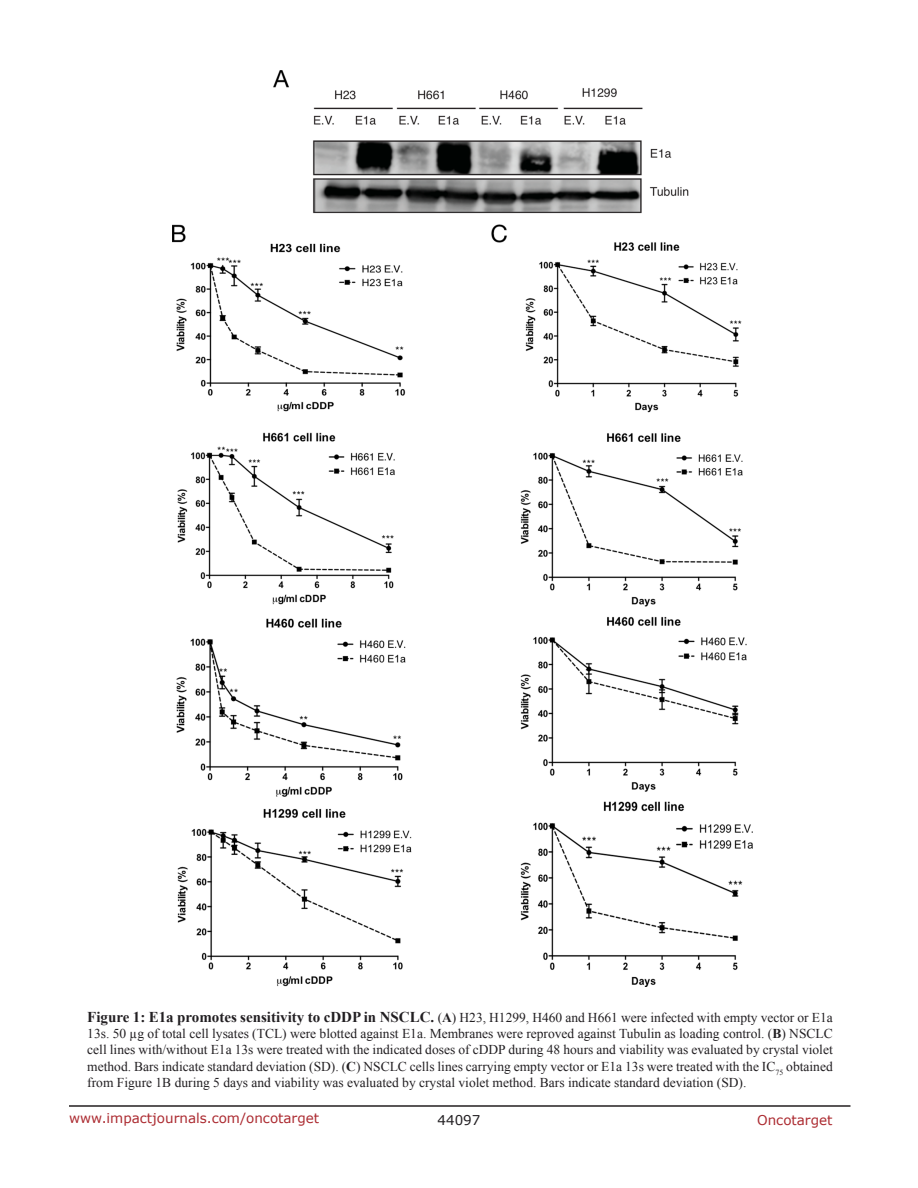
<style>
.page{position:relative;width:918px;height:1188px;background:#fff}
.page>*{position:absolute;margin:0;border:0;box-sizing:border-box;transform-origin:0 0}
.FigureText{font:13.5px/16.2px "Times New Roman";color:#221f22;text-align:justify}
.t1{font:13.5px "Verdana";color:#ac2b31}
.t2{font:13.5px "Verdana";color:#221f22}
.s1{font-weight:700;font-size:15px}
.s2{font-weight:700}
</style>
<div class="page">
<hr style="left:69px;top:1105px;width:781px;height:2px;background:#231f20">
<img style="left:173px;top:71px;width:580px;height:916px">
<p class="FigureText" style="left:87px;top:1009px;width:747px"><span class="s1">Figure 1: E1a promotes sensitivity to cDDP in NSCLC.</span> (<span class="s2">A</span>) H23, H1299, H460 and H661 were infected with empty vector or E1a 13s. 50 µg of total cell lysates (TCL) were blotted against E1a. Membranes were reproved against Tubulin as loading control. (<span class="s2">B</span>) NSCLC cell lines with/without E1a 13s were treated with the indicated doses of cDDP during 48 hours and viability was evaluated by crystal violet method. Bars indicate standard deviation (SD). (<span class="s2">C</span>) NSCLC cells lines carrying empty vector or E1a 13s were treated with the IC<sub>75</sub> obtained from Figure 1B during 5 days and viability was evaluated by crystal violet method. Bars indicate standard deviation (SD).</p>
<p class="t1" style="left:69px;top:1109px;width:252px">www.impactjournals.com/oncotarget</p>
<p class="t2" style="left:438px;top:1111px;width:44px">44097</p>
<p class="t1" style="left:757px;top:1111px;width:77px">Oncotarget</p>
</div>
